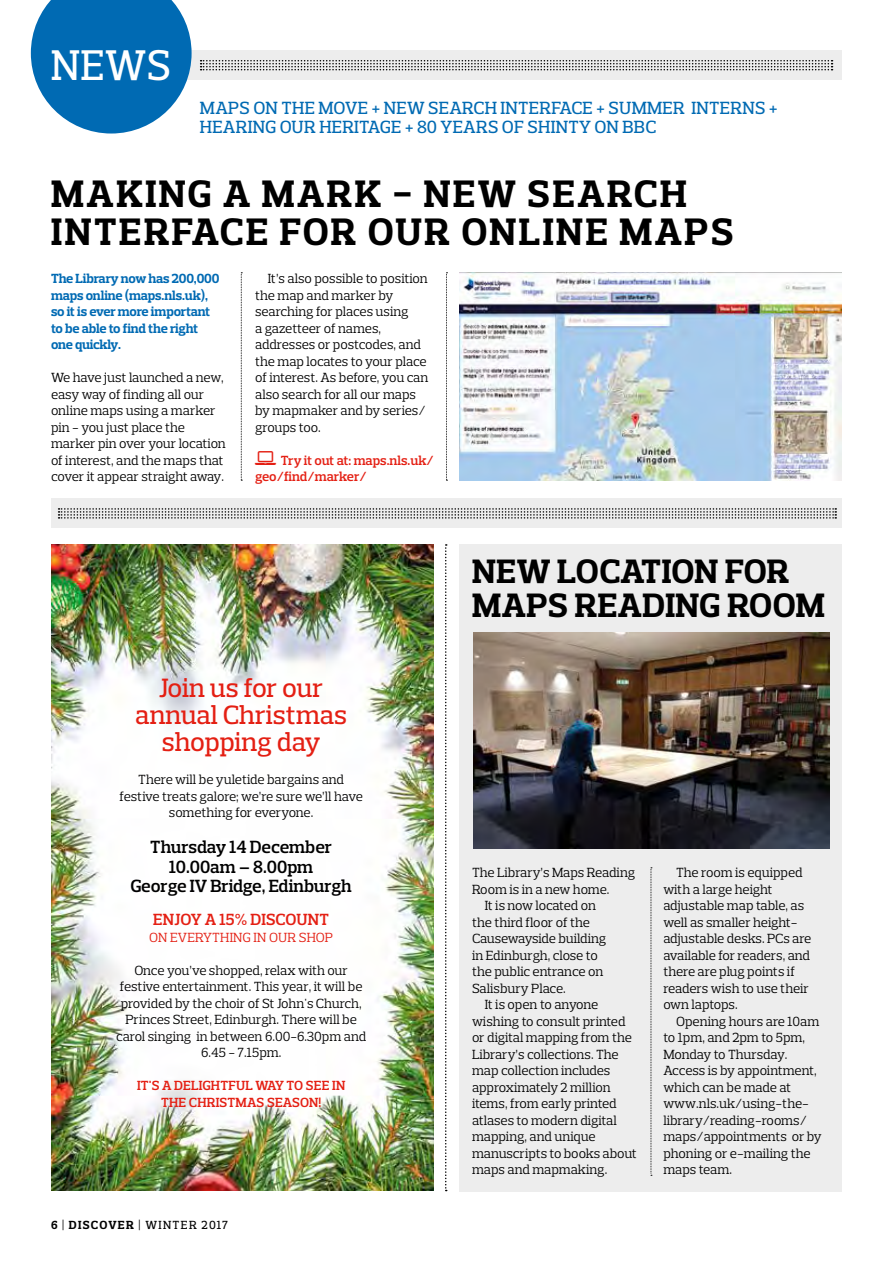
<style>
.page{position:relative;width:893px;height:1263px;background:#fff}
.page>*{position:absolute;margin:0;border:0;box-sizing:border-box;transform-origin:0 0}
.t1{font:500 43.65px "Prelo Slab";color:#fff;scale:.96 1}
.t2{font:700 39px/37.5px "Prelo Slab";letter-spacing:.065em;color:#000}
.t3{font:700 34.5px/34.5px "Prelo Slab";letter-spacing:.015em;color:#000}
.t4{font:500 27px/27px "Prelo Slab";letter-spacing:-.005em;color:#e41f13;text-align:center}
.t5{font:500 18px/19.5px "Prelo Slab";letter-spacing:.015em;color:#006ab3}
.t6{font:600 18px/19.5px "Prelo Slab";color:#000;text-align:center}
.t7{font:600 16.5px "Prelo Slab";color:#e41f13}
.t8{font:13.5px/16.5px "Prelo Slab";letter-spacing:-.01em;color:#000}
.t9{font:700 13.5px/16.5px "Prelo Slab";letter-spacing:-.02em;color:#006ab3}
.t10{font:600 13.5px/16.5px "Prelo Slab";color:#e41f13}
.t11{font:13.5px "Prelo Slab";letter-spacing:.015em;color:#e41f13}
.t12{font:500 12px "Prelo Slab";letter-spacing:.115em;color:#000}
.s1{font-weight:700}
</style>
<div class="page">
<div style="left:51px;top:498px;width:791px;height:30px;background:#ededed"></div>
<div style="left:459px;top:544px;width:383px;height:647px;background:#ededed"></div>
<div style="left:168px;top:51px;width:674px;height:29px;background:#ededed"></div>
<svg style="left:201px;top:60px;width:631px;height:10px"></svg>
<svg style="left:31px;top:0;width:161px;height:134px"></svg>
<svg style="left:445px;top:544px;width:2px;height:647px"></svg>
<svg style="left:651px;top:867px;width:1px;height:309px"></svg>
<img style="left:459px;top:272px;width:383px;height:208px">
<svg style="left:446px;top:272px;width:1px;height:209px"></svg>
<svg style="left:241px;top:272px;width:1px;height:209px"></svg>
<svg style="left:59px;top:508px;width:777px;height:11px"></svg>
<img style="left:51px;top:544px;width:383px;height:646px">
<img style="left:473px;top:632px;width:356px;height:216px">
<h1 class="t1" style="left:51px;top:39px;width:126px">NEWS</h1>
<h3 class="t5" style="left:200px;top:98px;width:579px">MAPS ON THE MOVE + NEW SEARCH INTERFACE + SUMMER INTERNS +<br>HEARING OUR HERITAGE + 80 YEARS OF SHINTY ON BBC</h3>
<h2 class="t2" style="left:51px;top:175px;width:684px">MAKING A MARK - NEW SEARCH<br>INTERFACE FOR OUR ONLINE MAPS</h2>
<p class="t9" style="left:51px;top:270px;width:170px">The Library now has 200,000 maps online (maps.nls.uk), so it is ever more important to be able to find the right one quickly.</p>
<p class="t8" style="left:51px;top:369px;width:176px">We have just launched a new, easy way of finding all our online maps using a marker pin - you just place the marker pin over your location of interest, and the maps that cover it appear straight away.</p>
<p class="t8" style="left:255px;top:270px;width:175px;text-indent:13px">It’s also possible to position the map and marker by searching for places using<br>a gazetteer of names, addresses or postcodes, and the map locates to your place of interest. As before, you can also search for all our maps by mapmaker and by series/ groups too.</p>
<p class="t10" style="left:255px;top:452px;width:180px;text-indent:26px">Try it out at: maps.nls.uk/ geo/find/marker/</p>
<h3 class="t4" style="left:135px;top:674px;width:213px">Join us for our annual Christmas shopping day</h3>
<p class="t8" style="left:120px;top:771px;width:245px;text-align:center">There will be yuletide bargains and festive treats galore; we’re sure we’ll have something for everyone.</p>
<h3 class="t6" style="left:130px;top:837px;width:223px">Thursday 14 December<br>10.00am – 8.00pm<br>George IV Bridge, Edinburgh</h3>
<p class="t7" style="left:153px;top:909px;width:177px">ENJOY A 15% DISCOUNT</p>
<p class="t11" style="left:149px;top:929px;width:186px">ON EVERYTHING IN OUR SHOP</p>
<p class="t8" style="left:116px;top:962px;width:252px;text-align:center">Once you’ve shopped, relax with our festive entertainment. This year, it will be provided by the choir of St John's Church, Princes Street, Edinburgh. There will be carol singing in between 6.00-6.30pm and 6.45 - 7.15pm.</p>
<p class="t10" style="left:137px;top:1077px;width:210px;text-align:center">IT'S A DELIGHTFUL WAY TO SEE IN<br>THE CHRISTMAS SEASON!</p>
<p class="t12" style="left:51px;top:1218px;width:179px"><span class="s1">6</span> | <span class="s1">DISCOVER</span> | WINTER 2017</p>
<h3 class="t3" style="left:472px;top:554px;width:354px">NEW LOCATION FOR<br>MAPS READING ROOM</h3>
<p class="t8" style="left:472px;top:864px;width:165px">The Library’s Maps Reading</p>
<p class="t8" style="left:472px;top:881px;width:139px">Room is in a new home.</p>
<p class="t8" style="left:485px;top:897px;width:113px">It is now located on</p>
<p class="t8" style="left:472px;top:914px;width:120px">the third floor of the</p>
<p class="t8" style="left:472px;top:930px;width:136px">Causewayside building</p>
<p class="t8" style="left:472px;top:947px;width:127px">in Edinburgh, close to</p>
<p class="t8" style="left:472px;top:963px;width:133px">the public entrance on</p>
<p class="t8" style="left:472px;top:980px;width:95px">Salisbury Place.</p>
<p class="t8" style="left:485px;top:996px;width:115px">It is open to anyone</p>
<p class="t8" style="left:472px;top:1013px;width:155px">wishing to consult printed</p>
<p class="t8" style="left:472px;top:1029px;width:161px">or digital mapping from the</p>
<p class="t8" style="left:472px;top:1046px;width:148px">Library’s collections. The</p>
<p class="t8" style="left:472px;top:1062px;width:140px">map collection includes</p>
<p class="t8" style="left:472px;top:1079px;width:140px">approximately 2 million</p>
<p class="t8" style="left:472px;top:1095px;width:146px">items, from early printed</p>
<p class="t8" style="left:472px;top:1112px;width:146px">atlases to modern digital</p>
<p class="t8" style="left:472px;top:1128px;width:125px">mapping, and unique</p>
<p class="t8" style="left:472px;top:1145px;width:166px">manuscripts to books about</p>
<p class="t8" style="left:472px;top:1161px;width:137px">maps and mapmaking.</p>
<p class="t8" style="left:663px;top:864px;width:150px;text-indent:13px">The room is equipped with a large height adjustable map table, as well as smaller height&shy;adjustable desks. PCs are available for readers, and there are plug points if readers wish to use their own laptops.</p>
<p class="t8" style="left:663px;top:1013px;width:160px;text-indent:13px">Opening hours are 10am to 1pm, and 2pm to 5pm,<br>Monday to Thursday.<br>Access is by appointment, which can be made at www.nls.uk/using-the&shy;library/reading-rooms/ maps/appointments or by phoning or e-mailing the maps team.</p>
</div>
